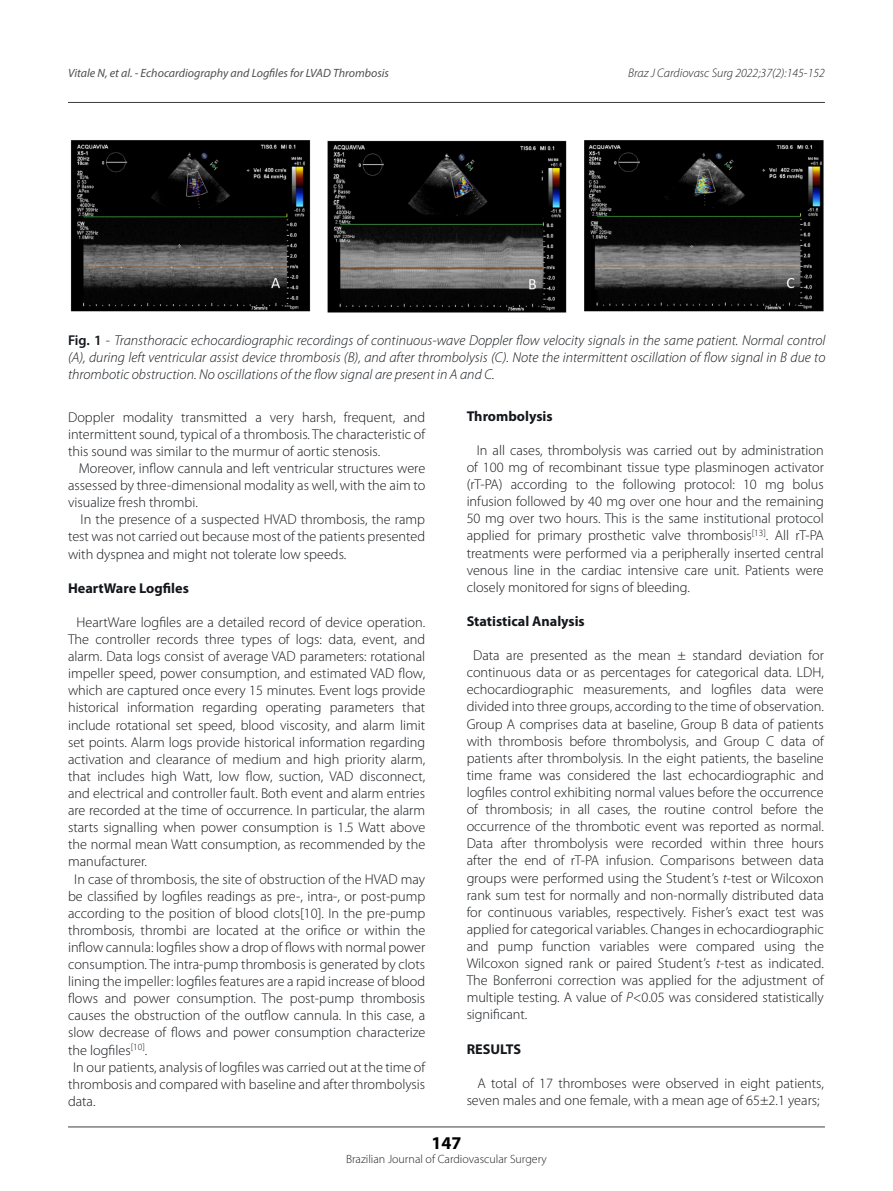
<style>
.page{position:relative;width:893px;height:1191px;background:#fff}
.page>*{position:absolute;margin:0;border:0;box-sizing:border-box;transform-origin:0 0}
.t1{font:700 18px "Myriad Pro";color:#000}
.Texto__s{font:300 14.25px/17.1px "Myriad Pro";color:#13161a;text-align:justify}
.Texto__s-2{font:italic 300 14.25px/17.1px "Myriad Pro";color:#13161a;text-align:justify}
.Texto__s-3{font:700 14.25px "Myriad Pro";color:#13161a}
.t2{font:italic 300 12.45px "Myriad Pro";color:#231f20}
.t3{font:italic 12px "Myriad Pro";color:#4e4f4f}
.t4{font:300 12px "Myriad Pro";color:#231f20}
.s1{font-weight:600;font-style:normal}
.s2{font-style:normal}
.s3{font-style:italic}
</style>
<div class="page">
<hr style="left:68px;top:1126px;width:757px;height:1px;background:#3e3e3f">
<hr style="left:68px;top:102px;width:757px;height:1px;background:#3e3e3f">
<img style="left:70px;top:140px;width:754px;height:173px">
<p class="t3" style="left:68px;top:66px;width:323px">Vitale N, et al. - Echocardiography and Logfiles for LVAD Thrombosis</p>
<p class="t2" style="left:628px;top:67px;width:198px">Braz J Cardiovasc Surg 2022;37(2):145-152</p>
<p class="Texto__s-2" style="left:68px;top:332px;width:759px"><span class="s1">Fig. 1</span> <span class="s2">-</span> Transthoracic echocardiographic recordings of continuous-wave Doppler flow velocity signals in the same patient. Normal control (A), during left ventricular assist device thrombosis (B), and after thrombolysis (C). Note the intermittent oscillation of flow signal in B due to thrombotic obstruction. No oscillations of the flow signal are present in A and C.</p>
<p class="Texto__s-3" style="left:467px;top:408px;width:87px">Thrombolysis</p>
<p class="Texto__s" style="left:467px;top:441px;width:359px;text-indent:10px">In all cases, thrombolysis was carried out by administration of 100 mg of recombinant tissue type plasminogen activator (rT-PA) according to the following protocol: 10 mg bolus infusion followed by 40 mg over one hour and the remaining 50 mg over two hours. This is the same institutional protocol applied for primary prosthetic valve thrombosis<sup>[13]</sup>. All rT-PA treatments were performed via a peripherally inserted central venous line in the cardiac intensive care unit. Patients were closely monitored for signs of bleeding.</p>
<p class="Texto__s-3" style="left:467px;top:613px;width:120px">Statistical Analysis</p>
<p class="Texto__s" style="left:467px;top:646px;width:359px;text-indent:7px">Data are presented as the mean ± standard deviation for continuous data or as percentages for categorical data. LDH, echocardiographic measurements, and logfiles data were divided into three groups, according to the time of observation.<br>Group A comprises data at baseline, Group B data of patients with thrombosis before thrombolysis, and Group C data of patients after thrombolysis. In the eight patients, the baseline time frame was considered the last echocardiographic and logfiles control exhibiting normal values before the occurrence of thrombosis; in all cases, the routine control before the occurrence of the thrombotic event was reported as normal.<br>Data after thrombolysis were recorded within three hours after the end of rT-PA infusion. Comparisons between data groups were performed using the Student’s <span class="s3">t</span>-test or Wilcoxon rank sum test for normally and non-normally distributed data for continuous variables, respectively. Fisher’s exact test was applied for categorical variables. Changes in echocardiographic and pump function variables were compared using the Wilcoxon signed rank or paired Student’s <span class="s3">t</span>-test as indicated.<br>The Bonferroni correction was applied for the adjustment of multiple testing. A value of <span class="s3">P</span>&lt;0.05 was considered statistically significant.</p>
<p class="Texto__s-3" style="left:467px;top:1040px;width:56px">RESULTS</p>
<p class="Texto__s" style="left:467px;top:1074px;width:359px;text-align:right">A total of 17 thromboses were observed in eight patients, seven males and one female, with a mean age of 65±2.1 years;</p>
<p class="Texto__s" style="left:68px;top:408px;width:359px">Doppler modality transmitted a very harsh, frequent, and intermittent sound, typical of a thrombosis. The characteristic of this sound was similar to the murmur of aortic stenosis.</p>
<p class="Texto__s" style="left:68px;top:459px;width:359px;text-indent:11px">Moreover, inflow cannula and left ventricular structures were assessed by three-dimensional modality as well, with the aim to visualize fresh thrombi.</p>
<p class="Texto__s" style="left:68px;top:511px;width:359px;text-indent:13px">In the presence of a suspected HVAD thrombosis, the ramp test was not carried out because most of the patients presented with dyspnea and might not tolerate low speeds.</p>
<p class="Texto__s-3" style="left:68px;top:580px;width:122px">HeartWare Logfiles</p>
<p class="Texto__s" style="left:68px;top:613px;width:359px;text-indent:9px">HeartWare logfiles are a detailed record of device operation.<br>The controller records three types of logs: data, event, and alarm. Data logs consist of average VAD parameters: rotational impeller speed, power consumption, and estimated VAD flow, which are captured once every 15 minutes. Event logs provide historical information regarding operating parameters that include rotational set speed, blood viscosity, and alarm limit set points. Alarm logs provide historical information regarding activation and clearance of medium and high priority alarm, that includes high Watt, low flow, suction, VAD disconnect, and electrical and controller fault. Both event and alarm entries are recorded at the time of occurrence. In particular, the alarm starts signalling when power consumption is 1.5 Watt above the normal mean Watt consumption, as recommended by the manufacturer.</p>
<p class="Texto__s" style="left:68px;top:870px;width:359px;text-indent:6px">In case of thrombosis, the site of obstruction of the HVAD may be classified by logfiles readings as pre-, intra-, or post-pump according to the position of blood clots[10]. In the pre-pump thrombosis, thrombi are located at the orifice or within the inflow cannula: logfiles show a drop of flows with normal power consumption. The intra-pump thrombosis is generated by clots lining the impeller: logfiles features are a rapid increase of blood flows and power consumption. The post-pump thrombosis causes the obstruction of the outflow cannula. In this case, a slow decrease of flows and power consumption characterize the logfiles<sup>[10]</sup>.</p>
<p class="Texto__s" style="left:68px;top:1058px;width:359px;text-indent:5px">In our patients, analysis of logfiles was carried out at the time of thrombosis and compared with baseline and after thrombolysis data.</p>
<p class="t1" style="left:431px;top:1132px;width:31px">147</p>
<p class="t4" style="left:346px;top:1151px;width:202px">Brazilian Journal of Cardiovascular Surgery</p>
</div>
